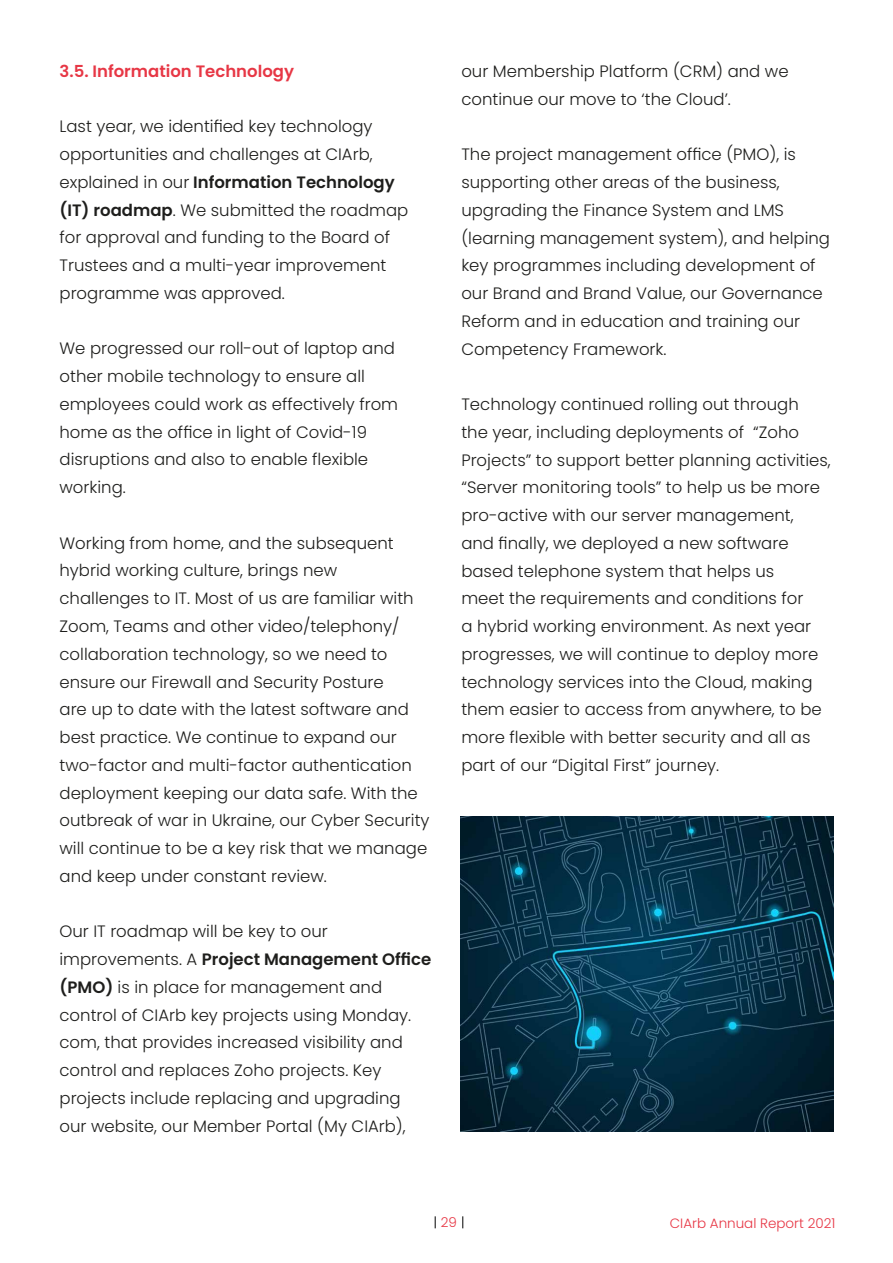
<style>
.page{position:relative;width:893px;height:1263px;background:#fff}
.page>*{position:absolute;margin:0;border:0;box-sizing:border-box;transform-origin:0 0}
.t1{font:300 16.5px/27.8px "Poppins";color:#1e1e1c}
.t2{font:600 16.5px "Poppins";color:#e73745}
.t3{font:300 13.5px "Poppins";color:#e73745}
.s1{font-weight:600}
</style>
<div class="page">
<svg style="left:435px;top:1216px;width:1px;height:12px"></svg>
<svg style="left:462px;top:1216px;width:1px;height:12px"></svg>
<img style="left:460px;top:816px;width:373px;height:315px">
<p class="t2" style="left:60px;top:62px;width:236px">3.5. Information Technology</p>
<p class="t1" style="left:60px;top:113px;width:350px">Last year, we identified key technology opportunities and challenges at CIArb, explained in our <span class="s1">Information Technology (IT) roadmap</span>. We submitted the roadmap for approval and funding to the Board of Trustees and a multi-year improvement programme was approved.</p>
<p class="t1" style="left:60px;top:335px;width:340px">We progressed our roll-out of laptop and other mobile technology to ensure all employees could work as effectively from home as the office in light of Covid-19 disruptions and also to enable flexible working.</p>
<p class="t1" style="left:60px;top:529px;width:371px">Working from home, and the subsequent hybrid working culture, brings new challenges to IT. Most of us are familiar with Zoom, Teams and other video/telephony/ collaboration technology, so we need to ensure our Firewall and Security Posture<br>are up to date with the latest software and best practice. We continue to expand our two-factor and multi-factor authentication deployment keeping our data safe. With the outbreak of war in Ukraine, our Cyber Security will continue to be a key risk that we manage and keep under constant review.</p>
<p class="t1" style="left:60px;top:918px;width:373px">Our IT roadmap will be key to our improvements. A <span class="s1">Project Management Office (PMO)</span> is in place for management and control of CIArb key projects using Monday. com, that provides increased visibility and control and replaces Zoho projects. Key projects include replacing and upgrading our website, our Member Portal (My CIArb),</p>
<p class="t1" style="left:461px;top:57px;width:329px">our Membership Platform (CRM) and we continue our move to ‘the Cloud’.</p>
<p class="t1" style="left:461px;top:141px;width:370px">The project management office (PMO), is supporting other areas of the business, upgrading the Finance System and LMS (learning management system), and helping key programmes including development of our Brand and Brand Value, our Governance Reform and in education and training our Competency Framework.</p>
<p class="t1" style="left:461px;top:390px;width:371px">Technology continued rolling out through<br>the year, including deployments of “Zoho Projects” to support better planning activities, “Server monitoring tools” to help us be more pro-active with our server management,<br>and finally, we deployed a new software based telephone system that helps us<br>meet the requirements and conditions for<br>a hybrid working environment. As next year progresses, we will continue to deploy more technology services into the Cloud, making them easier to access from anywhere, to be more flexible with better security and all as part of our “Digital First” journey.</p>
<p class="t3" style="left:441px;top:1215px;width:18px">29</p>
<p class="t3" style="left:670px;top:1215px;width:167px">CIArb Annual Report 2021</p>
</div>
